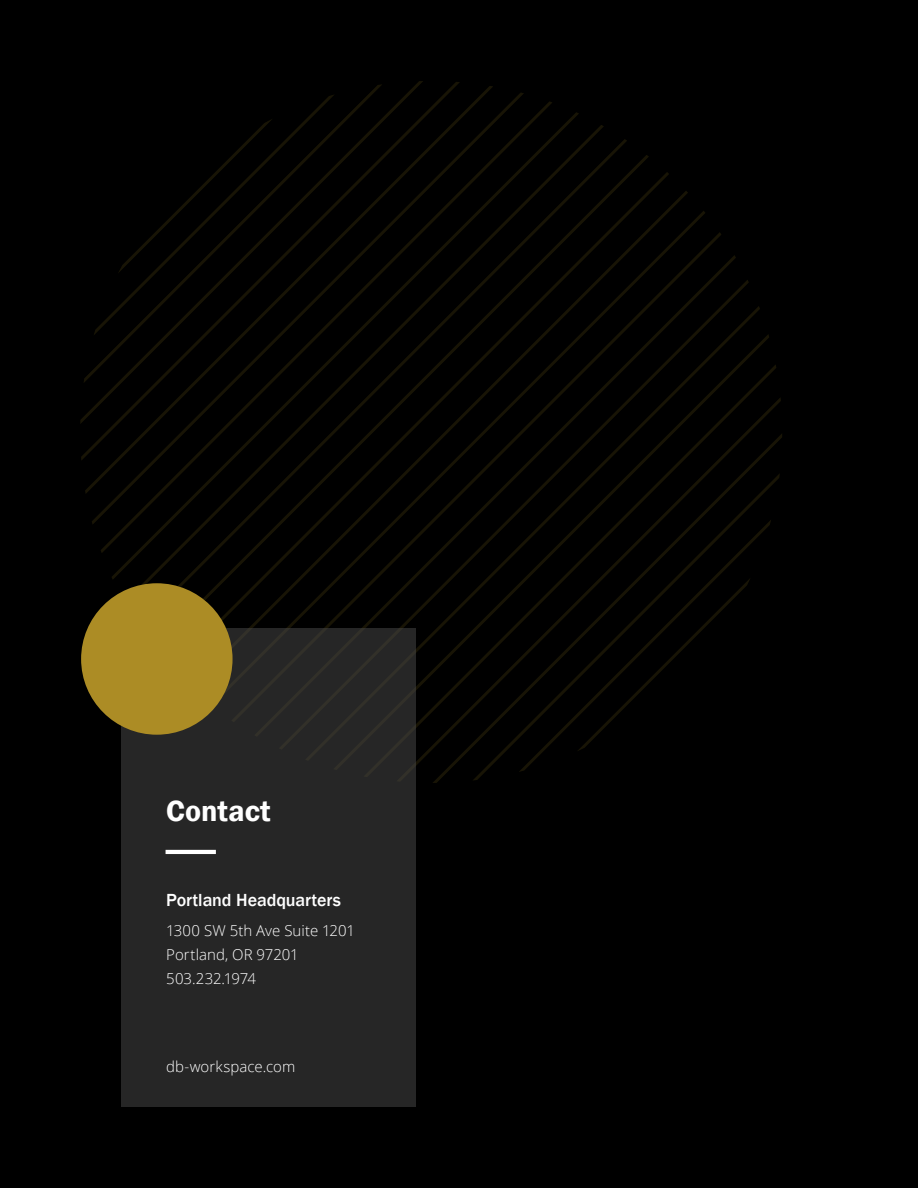
<style>
.page{position:relative;width:918px;height:1188px;background:#000}
.page>*{position:absolute;margin:0;border:0;box-sizing:border-box;transform-origin:0 0}
.t1{font:600 30px "Franklin Gothic";color:#fff}
.t2{font:500 18px "Franklin Gothic";letter-spacing:-.005em;color:#fff}
.t3{font:300 15px/24px "Open Sans";letter-spacing:.005em;color:#fff}
</style>
<div class="page">
<svg style="left:111px;top:112px;width:468px;height:467px"></svg>
<svg style="left:124px;top:125px;width:480px;height:464px"></svg>
<svg style="left:138px;top:139px;width:489px;height:446px"></svg>
<svg style="left:154px;top:155px;width:495px;height:429px"></svg>
<svg style="left:171px;top:172px;width:498px;height:417px"></svg>
<svg style="left:190px;top:191px;width:498px;height:409px"></svg>
<svg style="left:210px;top:211px;width:495px;height:418px"></svg>
<svg style="left:231px;top:232px;width:490px;height:397px"></svg>
<svg style="left:254px;top:255px;width:482px;height:374px"></svg>
<svg style="left:279px;top:280px;width:470px;height:349px"></svg>
<svg style="left:305px;top:306px;width:455px;height:323px"></svg>
<svg style="left:333px;top:334px;width:436px;height:295px"></svg>
<svg style="left:364px;top:364px;width:412px;height:265px"></svg>
<svg style="left:396px;top:397px;width:385px;height:368px"></svg>
<svg style="left:432px;top:433px;width:350px;height:350px"></svg>
<svg style="left:472px;top:473px;width:308px;height:308px"></svg>
<svg style="left:519px;top:519px;width:252px;height:253px"></svg>
<svg style="left:577px;top:577px;width:174px;height:175px"></svg>
<div style="left:121px;top:629px;width:295px;height:478px;background:#262626"></div>
<div style="left:81px;top:583px;width:152px;height:152px;background:#ac8c25;border-radius:50%"></div>
<hr style="left:166px;top:850px;width:50px;height:4px;background:#fff">
<h1 class="t1" style="left:166px;top:792px;width:106px">Contact</h1>
<p class="t2" style="left:166px;top:889px;width:176px">Portland Headquarters</p>
<p class="t3" style="left:166px;top:918px;width:190px">1300 SW 5th Ave Suite 1201<br>Portland, OR 97201<br>503.232.1974</p>
<p class="t3" style="left:166px;top:1054px;width:131px">db-workspace.com</p>
</div>
